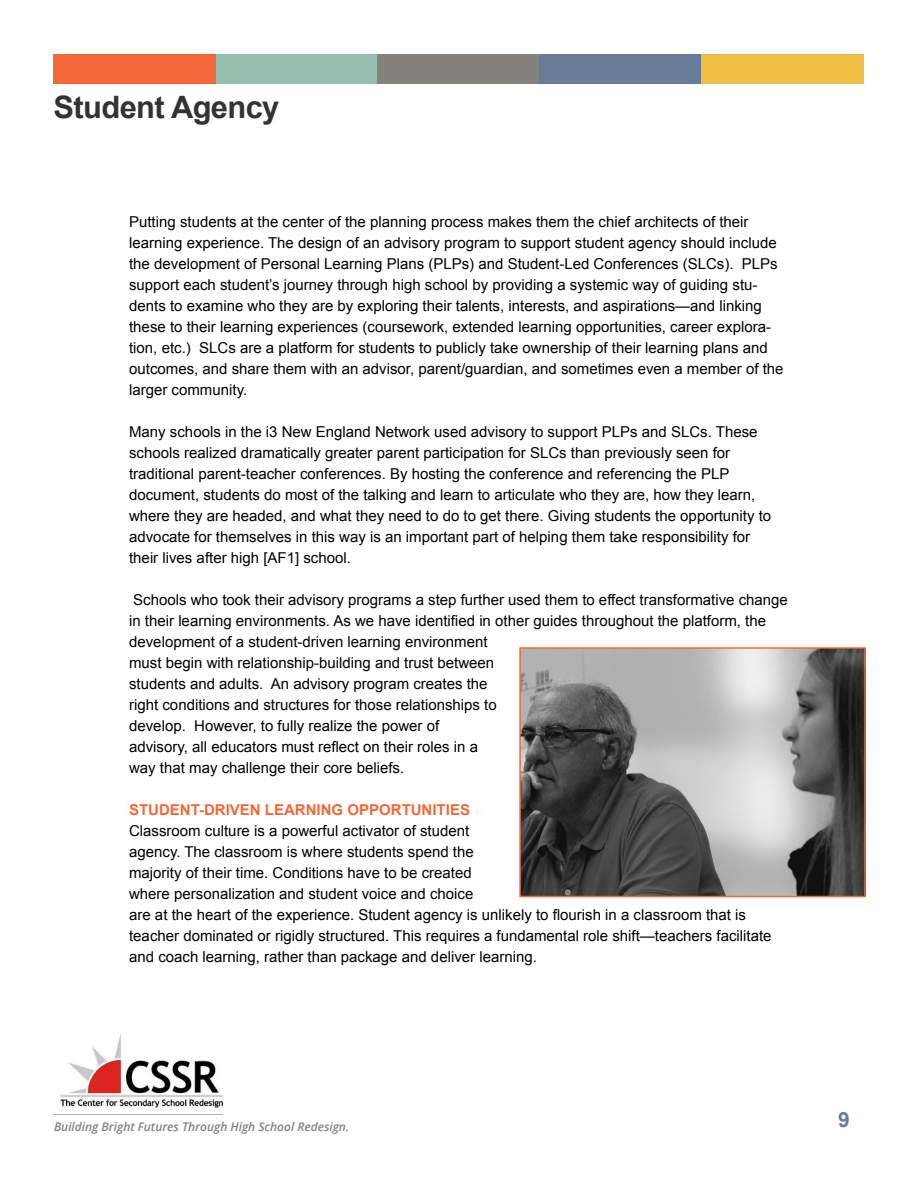
<style>
.page{position:relative;width:918px;height:1188px;background:#fff}
.page>*{position:absolute;margin:0;border:0;box-sizing:border-box;transform-origin:0 0}
.t1{font:700 30.9px "Arial";letter-spacing:-.02em;color:#333}
.t2{font:700 21px "Arial";color:#687b99}
.t3{font:15px/21px "Arial";color:#000}
.t4{font:700 15px "Arial";color:#f46739}
.t5{font:italic 600 12px "Open Sans";color:#83827d}
</style>
<div class="page">
<img style="left:54px;top:1034px;width:169px;height:81px">
<div style="left:54px;top:54px;width:162px;height:29px;background:#f46739"></div>
<div style="left:216px;top:54px;width:162px;height:29px;background:#94bfae"></div>
<div style="left:377px;top:54px;width:163px;height:29px;background:#83827d"></div>
<div style="left:540px;top:54px;width:162px;height:29px;background:#687b99"></div>
<div style="left:702px;top:54px;width:162px;height:29px;background:#eebd44"></div>
<img style="left:522px;top:650px;width:341px;height:244px">
<div style="left:519px;top:647px;width:347px;height:250px;border:2px solid #f46739"></div>
<h1 class="t1" style="left:54px;top:87px;width:227px">Student Agency</h1>
<p class="t3" style="left:129px;top:211px;width:656px">Putting students at the center of the planning process makes them the chief architects of their learning experience. The design of an advisory program to support student agency should include the development of Personal Learning Plans (PLPs) and Student-Led Conferences (SLCs). PLPs support each student’s journey through high school by providing a systemic way of guiding stu&shy;dents to examine who they are by exploring their talents, interests, and aspirations—and linking these to their learning experiences (coursework, extended learning opportunities, career explora&shy;tion, etc.) SLCs are a platform for students to publicly take ownership of their learning plans and outcomes, and share them with an advisor, parent/guardian, and sometimes even a member of the larger community.</p>
<p class="t3" style="left:129px;top:421px;width:644px">Many schools in the i3 New England Network used advisory to support PLPs and SLCs. These schools realized dramatically greater parent participation for SLCs than previously seen for traditional parent-teacher conferences. By hosting the conference and referencing the PLP document, students do most of the talking and learn to articulate who they are, how they learn, where they are headed, and what they need to do to get there. Giving students the opportunity to advocate for themselves in this way is an important part of helping them take responsibility for their lives after high [AF1] school.</p>
<p class="t3" style="left:129px;top:589px;width:660px">Schools who took their advisory programs a step further used them to effect transformative change in their learning environments. As we have identified in other guides throughout the platform, the development of a student-driven learning environment<br>must begin with relationship-building and trust between<br>students and adults. An advisory program creates the<br>right conditions and structures for those relationships to<br>develop. However, to fully realize the power of<br>advisory, all educators must reflect on their roles in a<br>way that may challenge their core beliefs.</p>
<p class="t4" style="left:129px;top:800px;width:342px">STUDENT-DRIVEN LEARNING OPPORTUNITIES</p>
<p class="t3" style="left:129px;top:820px;width:644px">Classroom culture is a powerful activator of student<br>agency. The classroom is where students spend the<br>majority of their time. Conditions have to be created<br>where personalization and student voice and choice<br>are at the heart of the experience. Student agency is unlikely to flourish in a classroom that is teacher dominated or rigidly structured. This requires a fundamental role shift—teachers facilitate and coach learning, rather than package and deliver learning.</p>
<p class="t5" style="left:54px;top:1118px;width:297px">Building Bright Futures Through High School Redesign.</p>
<h2 class="t2" style="left:838px;top:1106px;width:13px">9</h2>
</div>
